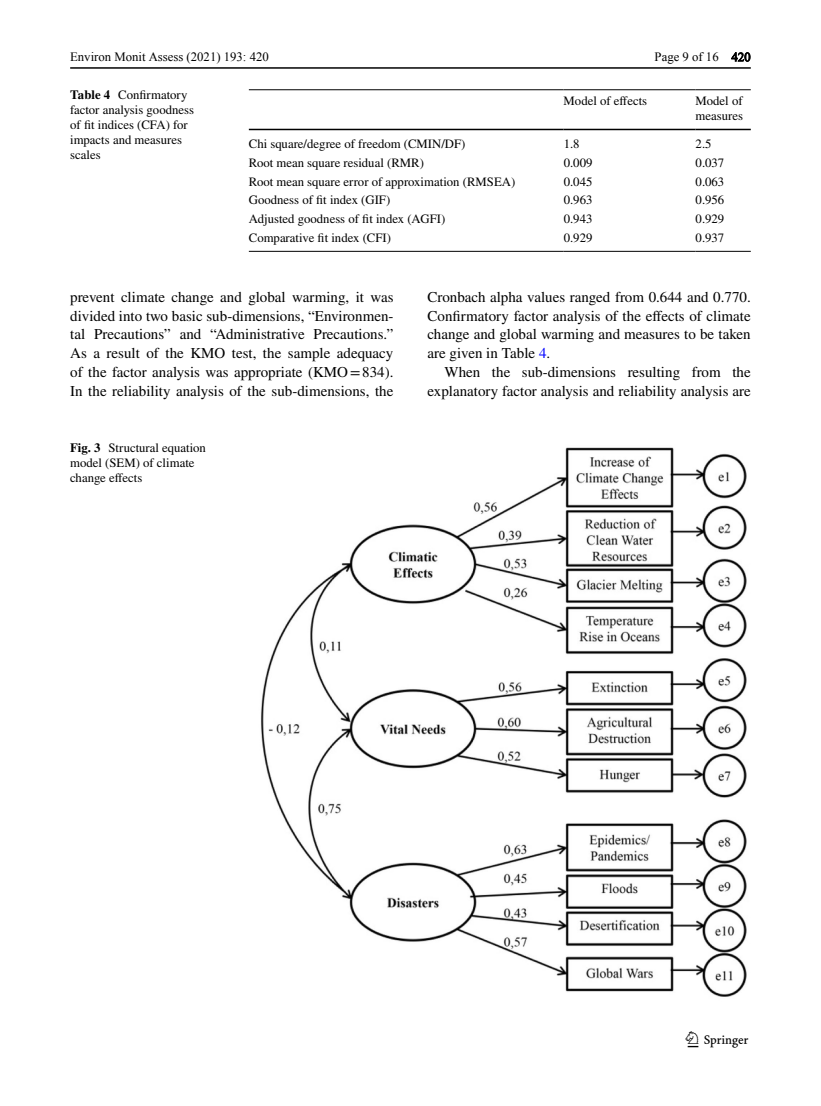
<style>
.page{position:relative;width:821px;height:1106px;background:#fff}
.page>*{position:absolute;margin:0;border:0;box-sizing:border-box;transform-origin:0 0}
.t1{font:22.5px "Springnew Regular 3";color:#000}
.t2{font:15px/18.8px "STIX";color:#000;text-align:justify}
.t3{font:12.75px/15px "STIX";color:#000}
.t4{font:12.75px "Times New Roman";color:#000}
.s1{font-weight:700}
.s2{color:#00f}
</style>
<div class="page">
<hr style="left:70px;top:67px;width:680px;height:2px;background:#000">
<hr style="left:249px;top:89px;width:314px;height:1px;background:#000">
<hr style="left:249px;top:129px;width:314px;height:1px;background:#000">
<hr style="left:563px;top:89px;width:132px;height:1px;background:#000">
<hr style="left:563px;top:129px;width:132px;height:1px;background:#000">
<hr style="left:695px;top:89px;width:55px;height:1px;background:#000">
<hr style="left:695px;top:129px;width:55px;height:1px;background:#000">
<hr style="left:249px;top:251px;width:314px;height:1px;background:#000">
<hr style="left:563px;top:251px;width:132px;height:1px;background:#000">
<hr style="left:695px;top:251px;width:55px;height:1px;background:#000">
<img style="left:260px;top:447px;width:487px;height:550px">
<p class="t4" style="left:70px;top:52px;width:200px">Environ Monit Assess (2021) 193: 420</p>
<p class="t4" style="left:654px;top:52px;width:97px">Page 9 of 16 420</p>
<p class="t3" style="left:70px;top:88px;width:125px"><span class="s1">Table 4</span> Confirmatory factor analysis goodness of fit indices (CFA) for impacts and measures scales</p>
<p class="t3" style="left:563px;top:94px;width:85px">Model of effects</p>
<p class="t3" style="left:695px;top:94px;width:49px">Model of measures</p>
<p class="t3" style="left:249px;top:137px;width:218px">Chi square/degree of freedom (CMIN/DF)</p>
<p class="t3" style="left:563px;top:137px;width:17px">1.8</p>
<p class="t3" style="left:695px;top:137px;width:17px">2.5</p>
<p class="t3" style="left:249px;top:156px;width:177px">Root mean square residual (RMR)</p>
<p class="t3" style="left:563px;top:156px;width:30px">0.009</p>
<p class="t3" style="left:695px;top:156px;width:30px">0.037</p>
<p class="t3" style="left:249px;top:175px;width:268px">Root mean square error of approximation (RMSEA)</p>
<p class="t3" style="left:563px;top:175px;width:30px">0.045</p>
<p class="t3" style="left:695px;top:175px;width:30px">0.063</p>
<p class="t3" style="left:249px;top:193px;width:143px">Goodness of fit index (GIF)</p>
<p class="t3" style="left:563px;top:193px;width:30px">0.963</p>
<p class="t3" style="left:695px;top:193px;width:30px">0.956</p>
<p class="t3" style="left:249px;top:212px;width:198px">Adjusted goodness of fit index (AGFI)</p>
<p class="t3" style="left:563px;top:212px;width:30px">0.943</p>
<p class="t3" style="left:695px;top:212px;width:30px">0.929</p>
<p class="t3" style="left:249px;top:231px;width:144px">Comparative fit index (CFI)</p>
<p class="t3" style="left:563px;top:231px;width:30px">0.929</p>
<p class="t3" style="left:695px;top:231px;width:30px">0.937</p>
<p class="t2" style="left:70px;top:288px;width:325px">prevent climate change and global warming, it was divided into two basic sub-dimensions, “Environmen&shy;tal Precautions” and “Administrative Precautions.” As a result of the KMO test, the sample adequacy of the factor analysis was appropriate (KMO=834).<br>In the reliability analysis of the sub-dimensions, the</p>
<p class="t2" style="left:427px;top:288px;width:325px">Cronbach alpha values ranged from 0.644 and 0.770.<br>Confirmatory factor analysis of the effects of climate change and global warming and measures to be taken are given in Table <span class="s2">4</span>.</p>
<p class="t2" style="left:427px;top:363px;width:325px;text-align:right">When the sub-dimensions resulting from the explanatory factor analysis and reliability analysis are</p>
<p class="t3" style="left:70px;top:441px;width:137px"><span class="s1">Fig. 3</span> Structural equation model (SEM) of climate change effects</p>
<h1 class="t1" style="left:687px;top:1031px;width:62px">1 3</h1>
</div>
